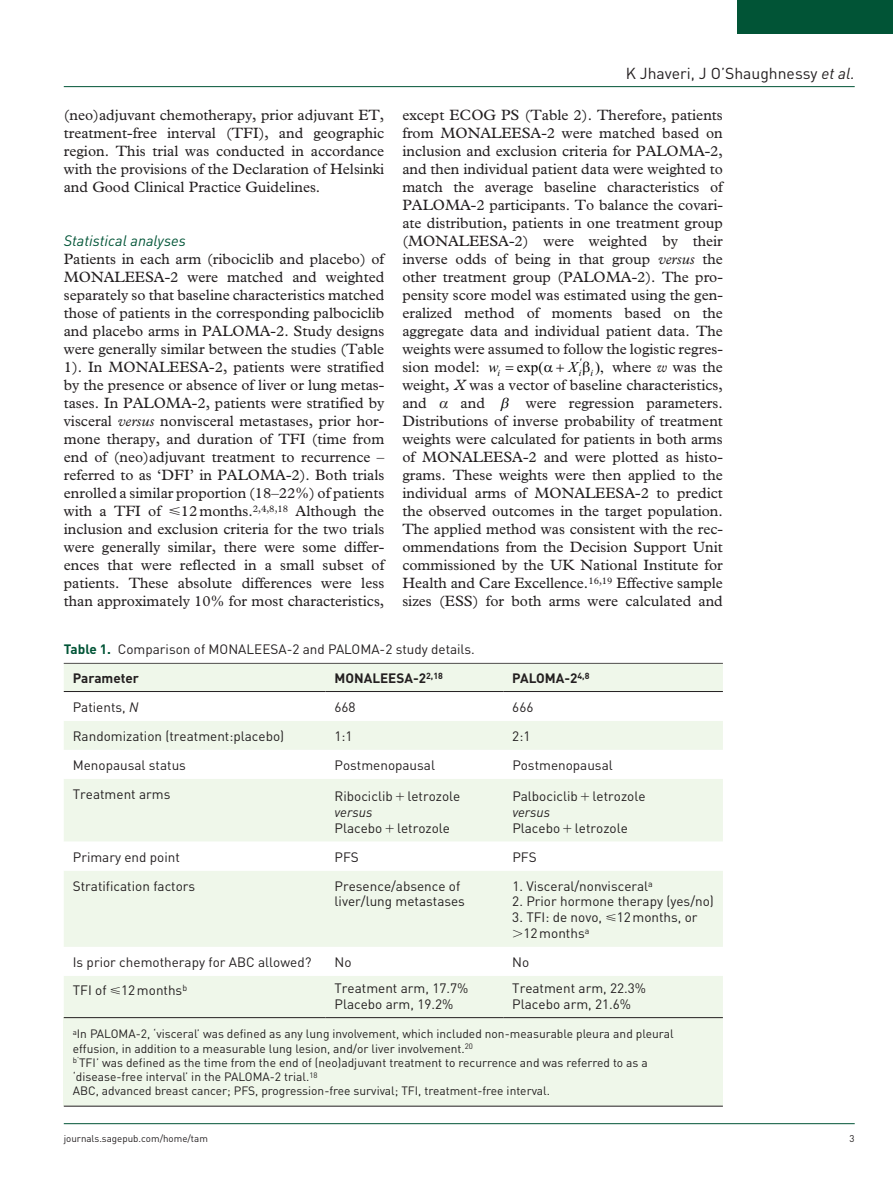
<style>
.page{position:relative;width:893px;height:1191px;background:#fff}
.page>*{position:absolute;margin:0;border:0;box-sizing:border-box;transform-origin:0 0}
.t1{font:15.75px "DIN";color:#231f20}
.t2{font:15px/18px "Plantin Std";color:#231f20;text-align:justify}
.t3{font:italic 15px "DIN";color:#015436}
.t4{font:15px "Times New Roman";color:#000}
.t5{font:italic 15px "Times New Roman";color:#000}
.t6{font:13.5px/15.8px "DIN";color:#231f20}
.t7{font:700 13.5px "DIN";color:#231f20}
.t8{font:italic 13.5px "DIN";color:#231f20}
.t9{font:12px/14.2px "DIN";color:#231f20}
.t10{font:9.75px "DIN";color:#231f20}
.t11{font:italic 9.75px "Times New Roman";color:#000}
.s1{font-style:italic}
.s2{font-family:"Times New Roman";font-style:italic;color:#000}
.s3{font-family:"Times New Roman";color:#000}
.s4{font-weight:700;color:#015436}
.s5{font-weight:700}
</style>
<div class="page">
<hr style="left:64px;top:86px;width:791px;height:1px;background:#015436">
<hr style="left:64px;top:1123px;width:791px;height:1px;background:#015436">
<div style="left:738px;top:0;width:155px;height:34px;background:#015436"></div>
<div style="left:64px;top:1017px;width:659px;height:89px;background:#eff7ea"></div>
<hr style="left:64px;top:663px;width:659px;height:1px;background:#231f20">
<hr style="left:64px;top:1105px;width:659px;height:1px;background:#231f20">
<div style="left:64px;top:664px;width:659px;height:353px;background:#eff7ea"></div>
<svg style="left:64px;top:691px;width:659px;height:285px;fill:#eff7ea"></svg>
<hr style="left:64px;top:691px;width:261px;height:1px;background:#231f20">
<hr style="left:326px;top:691px;width:177px;height:1px;background:#231f20">
<hr style="left:503px;top:691px;width:220px;height:1px;background:#231f20">
<hr style="left:64px;top:1017px;width:261px;height:1px;background:#231f20">
<hr style="left:326px;top:1017px;width:177px;height:1px;background:#231f20">
<hr style="left:503px;top:1017px;width:220px;height:1px;background:#231f20">
<svg style="left:396px;top:792px;width:8px;height:8px"></svg>
<svg style="left:386px;top:824px;width:8px;height:8px"></svg>
<svg style="left:581px;top:793px;width:8px;height:7px"></svg>
<svg style="left:564px;top:824px;width:7px;height:8px"></svg>
<svg style="left:513px;top:929px;width:9px;height:8px"></svg>
<p class="t1" style="left:626px;top:63px;width:231px">K Jhaveri, J O’Shaughnessy <span class="s1">et al.</span></p>
<p class="t2" style="left:402px;top:106px;width:322px">except ECOG PS (Table 2). Therefore, patients from MONALEESA-2 were matched based on inclusion and exclusion criteria for PALOMA-2, and then individual patient data were weighted to match the average baseline characteristics of PALOMA-2 participants. To balance the covari&shy;ate distribution, patients in one treatment group (MONALEESA-2) were weighted by their inverse odds of being in that group <span class="s1">versus</span> the other treatment group (PALOMA-2). The pro&shy;pensity score model was estimated using the gen&shy;eralized method of moments based on the aggregate data and individual patient data. The weights were assumed to follow the logistic regres&shy;sion model: <span class="s2">w</span></p>
<p class="t2" style="left:64px;top:106px;width:322px">(neo)adjuvant chemotherapy, prior adjuvant ET, treatment-free interval (TFI), and geographic region. This trial was conducted in accordance with the provisions of the Declaration of Helsinki and Good Clinical Practice Guidelines.</p>
<p class="t3" style="left:64px;top:231px;width:123px">Statistical analyses</p>
<p class="t2" style="left:64px;top:250px;width:322px">Patients in each arm (ribociclib and placebo) of MONALEESA-2 were matched and weighted separately so that baseline characteristics matched those of patients in the corresponding palbociclib and placebo arms in PALOMA-2. Study designs were generally similar between the studies (Table 1). In MONALEESA-2, patients were stratified by the presence or absence of liver or lung metas&shy;tases. In PALOMA-2, patients were stratified by visceral <span class="s1">versus</span> nonvisceral metastases, prior hor&shy;mone therapy, and duration of TFI (time from end of (neo)adjuvant treatment to recurrence – referred to as ‘DFI’ in PALOMA-2). Both trials enrolled a similar proportion (18–22%) of patients with a TFI of ⩽12months.<sup>2,4,8,18</sup> Although the inclusion and exclusion criteria for the two trials were generally similar, there were some differ&shy;ences that were reflected in a small subset of patients. These absolute differences were less than approximately 10% for most characteristics,</p>
<p class="t2" style="left:402px;top:358px;width:322px;text-indent:193px"><span class="s3">),</span> where <span class="s1">w</span> was the weight, <span class="s1">X</span> was a vector of baseline characteristics, and</p>
<p class="t4" style="left:517px;top:359px;width:28px">exp(</p>
<p class="t5" style="left:568px;top:359px;width:11px">X</p>
<p class="t11" style="left:497px;top:367px;width:4px">i</p>
<p class="t11" style="left:579px;top:367px;width:16px">i i</p>
<p class="t2" style="left:402px;top:394px;width:322px;text-indent:124px">were regression parameters.<br>Distributions of inverse probability of treatment weights were calculated for patients in both arms of MONALEESA-2 and were plotted as histo&shy;grams. These weights were then applied to the individual arms of MONALEESA-2 to predict the observed outcomes in the target population.<br>The applied method was consistent with the rec&shy;ommendations from the Decision Support Unit commissioned by the UK National Institute for Health and Care Excellence.<sup>16,19</sup> Effective sample sizes (ESS) for both arms were calculated and</p>
<p class="t6" style="left:73px;top:634px;width:404px;line-height:28.5px;text-indent:-9px"><span class="s4">Table 1.</span> Comparison of MONALEESA-2 and PALOMA-2 study details.<br><span class="s5">Parameter</span></p>
<p class="t2" style="left:461px;top:394px;width:26px">and</p>
<p class="t7" style="left:335px;top:669px;width:110px">MONALEESA-2<sup>2,18</sup></p>
<p class="t7" style="left:512px;top:669px;width:79px">PALOMA-2<sup>4,8</sup></p>
<p class="t6" style="left:73px;top:699px;width:67px">Patients, <span class="s1">N</span></p>
<p class="t6" style="left:335px;top:699px;width:23px">668</p>
<p class="t6" style="left:512px;top:699px;width:23px">666</p>
<p class="t6" style="left:73px;top:728px;width:213px">Randomization (treatment:placebo)</p>
<p class="t6" style="left:335px;top:728px;width:20px">1:1</p>
<p class="t6" style="left:512px;top:728px;width:20px">2:1</p>
<p class="t6" style="left:73px;top:757px;width:115px">Menopausal status</p>
<p class="t6" style="left:335px;top:757px;width:102px">Postmenopausal</p>
<p class="t6" style="left:512px;top:757px;width:102px">Postmenopausal</p>
<p class="t6" style="left:73px;top:786px;width:99px">Treatment arms</p>
<p class="t6" style="left:335px;top:788px;width:127px">Ribociclib letrozole</p>
<p class="t8" style="left:335px;top:803px;width:39px">versus</p>
<p class="t6" style="left:335px;top:819px;width:117px">Placebo letrozole</p>
<p class="t6" style="left:512px;top:788px;width:135px">Palbociclib letrozole</p>
<p class="t8" style="left:512px;top:803px;width:39px">versus</p>
<p class="t6" style="left:512px;top:819px;width:117px">Placebo letrozole</p>
<p class="t6" style="left:73px;top:848px;width:109px">Primary end point</p>
<p class="t6" style="left:335px;top:848px;width:26px">PFS</p>
<p class="t6" style="left:512px;top:848px;width:26px">PFS</p>
<p class="t6" style="left:73px;top:877px;width:124px">Stratification factors</p>
<p class="t6" style="left:335px;top:877px;width:132px">Presence/absence of liver/lung metastases</p>
<p class="t6" style="left:512px;top:877px;width:142px">1. Visceral/nonvisceral<sup>a</sup></p>
<p class="t6" style="left:512px;top:893px;width:203px">2. Prior hormone therapy (yes/no)</p>
<p class="t6" style="left:523px;top:909px;width:176px;text-indent:-11px">3. TFI: de novo, ⩽12months, or<br>12months<sup>a</sup></p>
<p class="t6" style="left:73px;top:954px;width:240px">Is prior chemotherapy for ABC allowed?</p>
<p class="t6" style="left:335px;top:954px;width:19px">No</p>
<p class="t6" style="left:512px;top:954px;width:19px">No</p>
<p class="t6" style="left:73px;top:982px;width:116px">TFI of ⩽12months<sup>b</sup></p>
<p class="t6" style="left:335px;top:980px;width:135px">Treatment arm, 17.7%<br>Placebo arm, 19.2%</p>
<p class="t6" style="left:512px;top:980px;width:135px">Treatment arm, 22.3%<br>Placebo arm, 21.6%</p>
<p class="t9" style="left:73px;top:1026px;width:602px"><sup>a</sup>In PALOMA-2, ‘visceral’ was defined as any lung involvement, which included non-measurable pleura and pleural effusion, in addition to a measurable lung lesion, and/or liver involvement.<sup>20<br>b‘</sup>TFI’ was defined as the time from the end of (neo)adjuvant treatment to recurrence and was referred to as a ‘disease-free interval’ in the PALOMA-2 trial.<sup>18<br></sup>ABC, advanced breast cancer; PFS, progression-free survival; TFI, treatment-free interval.</p>
<p class="t10" style="left:64px;top:1132px;width:146px">journals.sagepub.com/home/tam</p>
<p class="t10" style="left:850px;top:1132px;width:7px">3</p>
</div>
